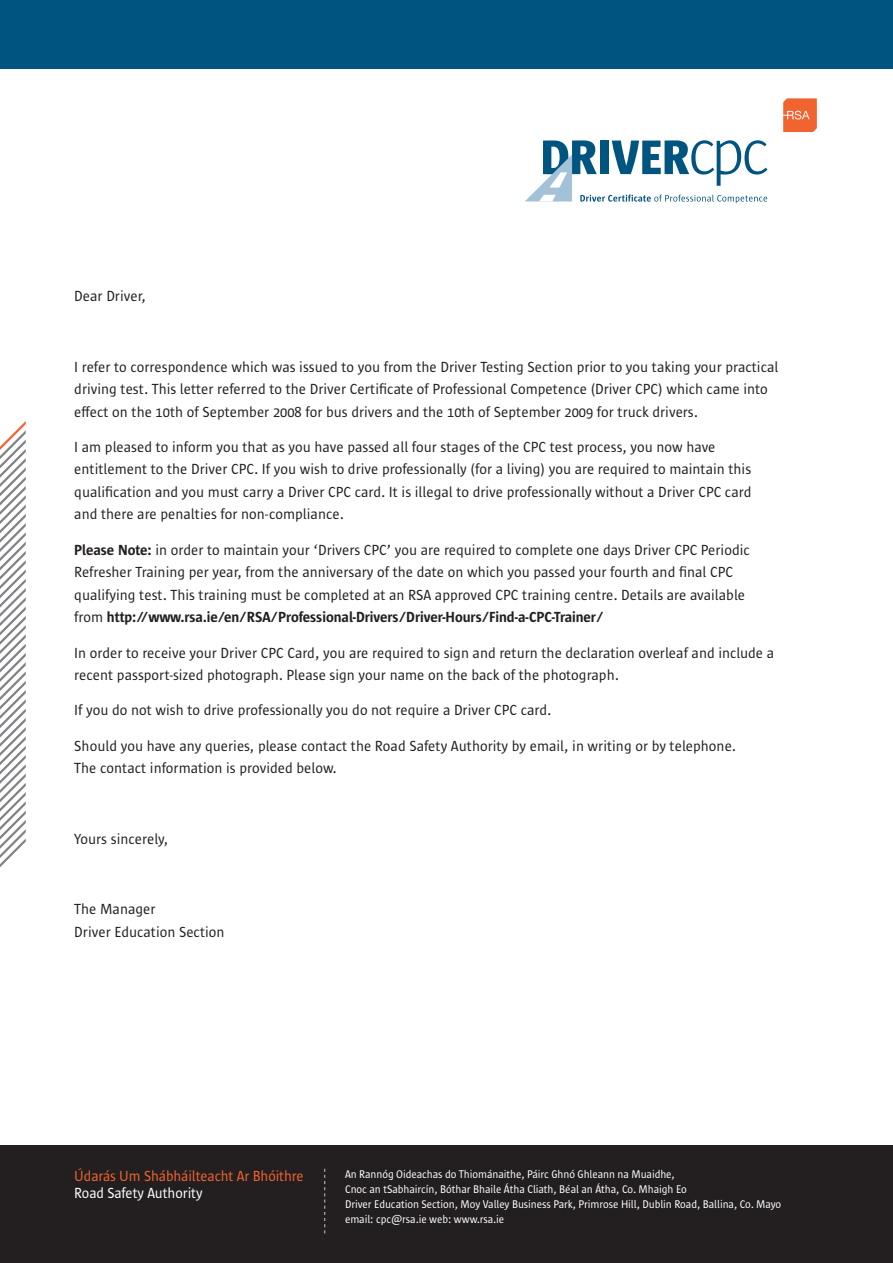
<style>
.page{position:relative;width:893px;height:1263px;background:#fff}
.page>*{position:absolute;margin:0;border:0;box-sizing:border-box;transform-origin:0 0}
.t1{font:15px/22.5px "Sun Sans";color:#231f20}
.t2{font:15px "Sun Sans";letter-spacing:-.01em;color:#f2642f}
.t3{font:15px "Sun Sans";letter-spacing:-.01em;color:#fff}
.t4{font:11.4px "Sun Sans";letter-spacing:-.01em;color:#fff}
.s1{font-weight:600}
</style>
<div class="page">
<div style="left:0;top:0;width:893px;height:68px;background:#005480"></div>
<svg style="left:0;top:421px;width:26px;height:446px"></svg>
<svg style="left:783px;top:98px;width:34px;height:34px"></svg>
<svg style="left:525px;top:140px;width:242px;height:63px"></svg>
<div style="left:0;top:1145px;width:893px;height:118px;background:#231f20"></div>
<svg style="left:324px;top:1169px;width:1px;height:64px"></svg>
<p class="t1" style="left:74px;top:285px;width:73px">Dear Driver,</p>
<p class="t1" style="left:74px;top:356px;width:706px">I refer to correspondence which was issued to you from the Driver Testing Section prior to you taking your practical driving test. This letter referred to the Driver Certificate of Professional Competence (Driver CPC) which came into effect on the 10th of September 2008 for bus drivers and the 10th of September 2009 for truck drivers.</p>
<p class="t1" style="left:74px;top:436px;width:679px">I am pleased to inform you that as you have passed all four stages of the CPC test process, you now have entitlement to the Driver CPC. If you wish to drive professionally (for a living) you are required to maintain this qualification and you must carry a Driver CPC card. It is illegal to drive professionally without a Driver CPC card and there are penalties for non-compliance.</p>
<p class="t1" style="left:74px;top:539px;width:677px"><span class="s1">Please Note:</span> in order to maintain your ‘Drivers CPC’ you are required to complete one days Driver CPC Periodic Refresher Training per year, from the anniversary of the date on which you passed your fourth and final CPC qualifying test. This training must be completed at an RSA approved CPC training centre. Details are available from <span class="s1">http://www.rsa.ie/en/RSA/Professional-Drivers/Driver-Hours/Find-a-CPC-Trainer/</span></p>
<p class="t1" style="left:74px;top:641px;width:701px">In order to receive your Driver CPC Card, you are required to sign and return the declaration overleaf and include a recent passport-sized photograph. Please sign your name on the back of the photograph.</p>
<p class="t1" style="left:74px;top:699px;width:479px">If you do not wish to drive professionally you do not require a Driver CPC card.</p>
<p class="t1" style="left:74px;top:734px;width:663px">Should you have any queries, please contact the Road Safety Authority by email, in writing or by telephone.<br>The contact information is provided below.</p>
<p class="t1" style="left:74px;top:827px;width:95px">Yours sincerely,</p>
<p class="t1" style="left:74px;top:898px;width:152px">The Manager<br>Driver Education Section</p>
<p class="t2" style="left:74px;top:1168px;width:231px">Údarás Um Shábháilteacht Ar Bhóithre</p>
<p class="t3" style="left:74px;top:1185px;width:130px">Road Safety Authority</p>
<p class="t4" style="left:345px;top:1168px;width:331px">An Rannóg Oideachas do Thiománaithe, Páirc Ghnó Ghleann na Muaidhe,</p>
<p class="t4" style="left:345px;top:1183px;width:343px">Cnoc an tSabhaircín, Bóthar Bhaile Átha Cliath, Béal an Átha, Co. Mhaigh Eo</p>
<p class="t4" style="left:345px;top:1198px;width:438px">Driver Education Section, Moy Valley Business Park, Primrose Hill, Dublin Road, Ballina, Co. Mayo</p>
<p class="t4" style="left:345px;top:1213px;width:161px">email: cpc@rsa.ie web: www.rsa.ie</p>
</div>
